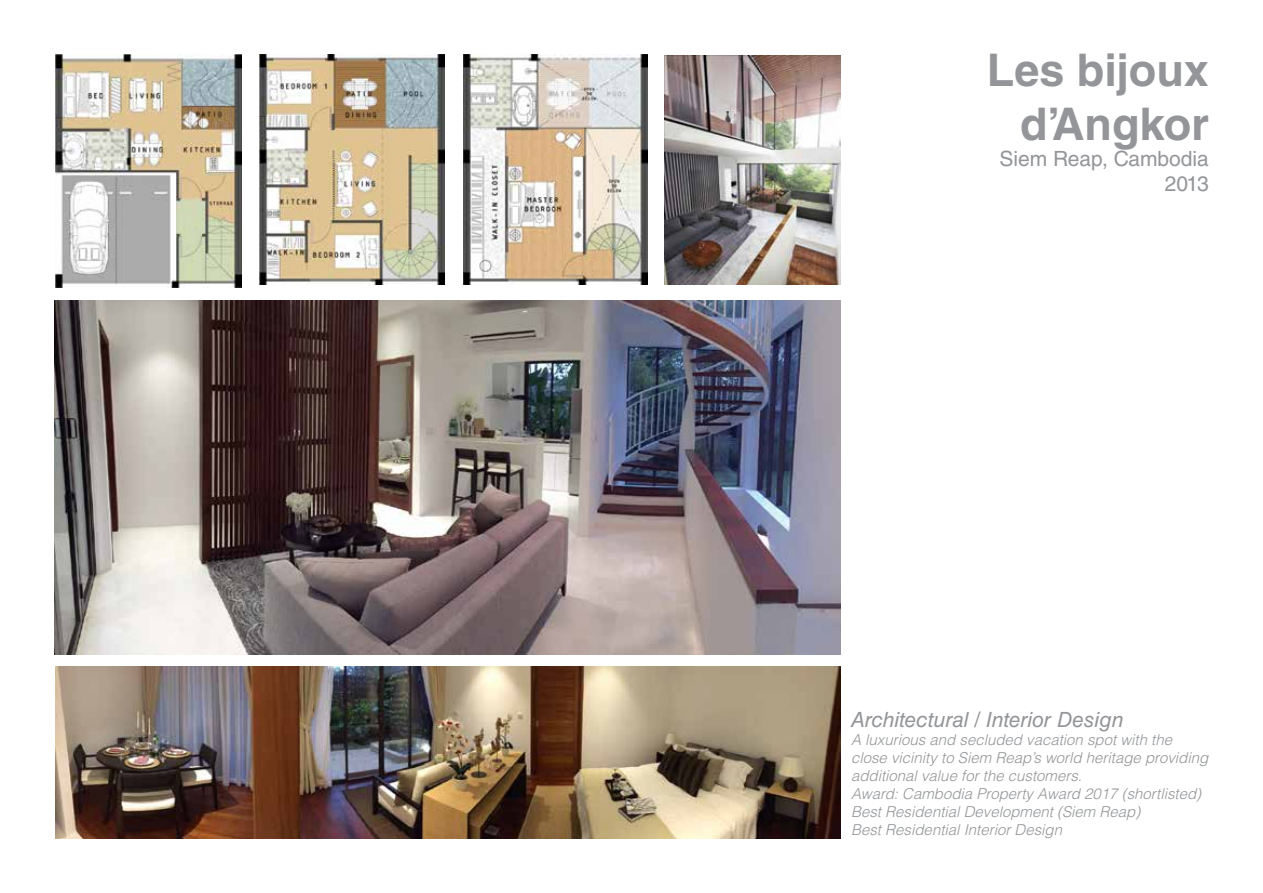
<style>
.page{position:relative;width:1263px;height:893px;background:#fff}
.page>*{position:absolute;margin:0;border:0;box-sizing:border-box;transform-origin:0 0}
.t1{font:700 45px/54px "Helvetica LT Std";color:#939598;text-align:right}
.t2{font:italic 21px "Helvetica LT Std";color:#939598}
.t3{font:21px/25.2px "Helvetica LT Std";color:#939598;text-align:right}
.t4{font:italic 300 15px/18px "Helvetica LT Std";color:#939598}
</style>
<div class="page">
<img style="left:664px;top:55px;width:177px;height:230px">
<img style="left:259px;top:54px;width:185px;height:231px">
<img style="left:463px;top:54px;width:185px;height:231px">
<img style="left:55px;top:54px;width:186px;height:233px">
<img style="left:55px;top:666px;width:786px;height:173px">
<img style="left:54px;top:300px;width:787px;height:354px">
<h1 class="t1" style="left:987px;top:43px;width:224px">Les bijoux d’Angkor</h1>
<h2 class="t3" style="left:999px;top:145px;width:211px">Siem Reap, Cambodia<br>2013</h2>
<h2 class="t2" style="left:851px;top:707px;width:274px">Architectural / Interior Design</h2>
<p class="t4" style="left:851px;top:731px;width:359px">A luxurious and secluded vacation spot with the close vicinity to Siem Reap’s world heritage providing additional value for the customers.<br>Award: Cambodia Property Award 2017 (shortlisted)<br>Best Residential Development (Siem Reap)<br>Best Residential Interior Design</p>
</div>
